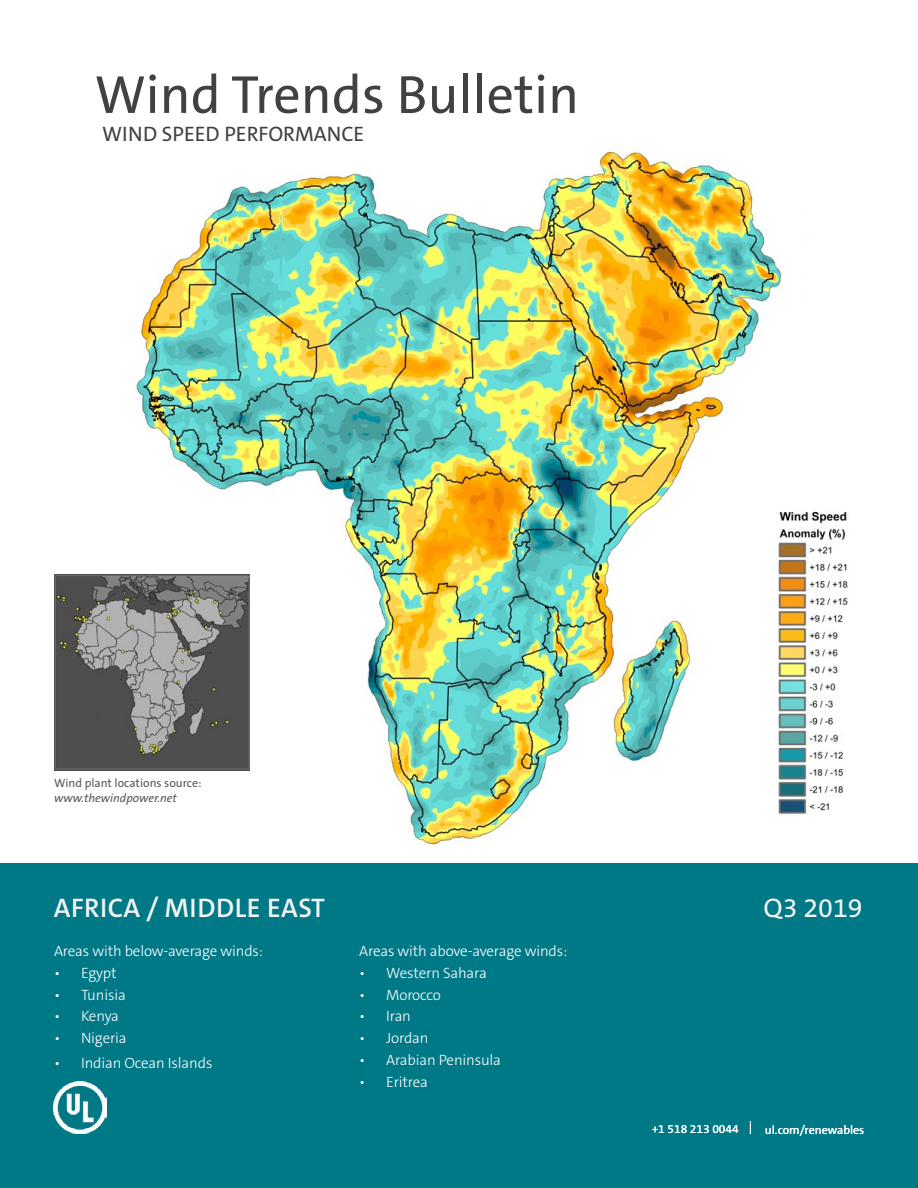
<style>
.page{position:relative;width:918px;height:1188px;background:#fff}
.page>*{position:absolute;margin:0;border:0;box-sizing:border-box;transform-origin:0 0}
.t1{font:54px "The Sans C5";color:#414042}
.t2{font:600 27px "The Sans C5";letter-spacing:.02em;color:#f3f3f3}
.t3{font:27px "The Sans C5";color:#f3f3f3}
.t4{font:21px "The Sans C5";color:#414042}
.t5{font:300 15px "The Sans C5";letter-spacing:-.01em;color:#fff}
.t6{font:12px "The Sans C5";color:#fff}
.t7{font:12px "The Sans C5";color:#58595b}
.t8{font:italic 12px "The Sans C5";color:#58595b}
</style>
<div class="page">
<img style="left:109px;top:148px;width:696px;height:698px">
<div style="left:0;top:864px;width:918px;height:324px;background:#007987"></div>
<img style="left:54px;top:575px;width:195px;height:195px">
<img style="left:777px;top:510px;width:71px;height:304px">
<img style="left:54px;top:1082px;width:52px;height:52px">
<svg style="left:750px;top:1121px;width:1px;height:13px"></svg>
<h1 class="t1" style="left:94px;top:60px;width:486px">Wind Trends Bulletin</h1>
<h3 class="t4" style="left:102px;top:120px;width:264px">WIND SPEED PERFORMANCE</h3>
<p class="t7" style="left:54px;top:775px;width:149px">Wind plant locations source:</p>
<p class="t8" style="left:54px;top:790px;width:125px">www.thewindpower.net</p>
<h2 class="t2" style="left:54px;top:890px;width:273px">AFRICA / MIDDLE EAST</h2>
<p class="t5" style="left:54px;top:941px;width:211px">Areas with below-average winds:</p>
<p class="t5" style="left:54px;top:963px;width:64px">• Egypt</p>
<p class="t5" style="left:54px;top:985px;width:73px">• Tunisia</p>
<p class="t5" style="left:54px;top:1007px;width:67px">• Kenya</p>
<p class="t5" style="left:54px;top:1028px;width:74px">• Nigeria</p>
<p class="t5" style="left:54px;top:1053px;width:160px">• Indian Ocean Islands</p>
<p class="t5" style="left:359px;top:941px;width:210px">Areas with above-average winds:</p>
<p class="t5" style="left:359px;top:963px;width:129px">• Western Sahara</p>
<p class="t5" style="left:359px;top:985px;width:83px">• Morocco</p>
<p class="t5" style="left:359px;top:1007px;width:53px">• Iran</p>
<p class="t5" style="left:359px;top:1028px;width:71px">• Jordan</p>
<p class="t5" style="left:359px;top:1050px;width:143px">• Arabian Peninsula</p>
<p class="t5" style="left:359px;top:1072px;width:70px">• Eritrea</p>
<h2 class="t3" style="left:764px;top:891px;width:101px">Q3 2019</h2>
<p class="t6" style="left:652px;top:1121px;width:89px">+1 518 213 0044</p>
<p class="t6" style="left:765px;top:1122px;width:101px">ul.com/renewables</p>
</div>
